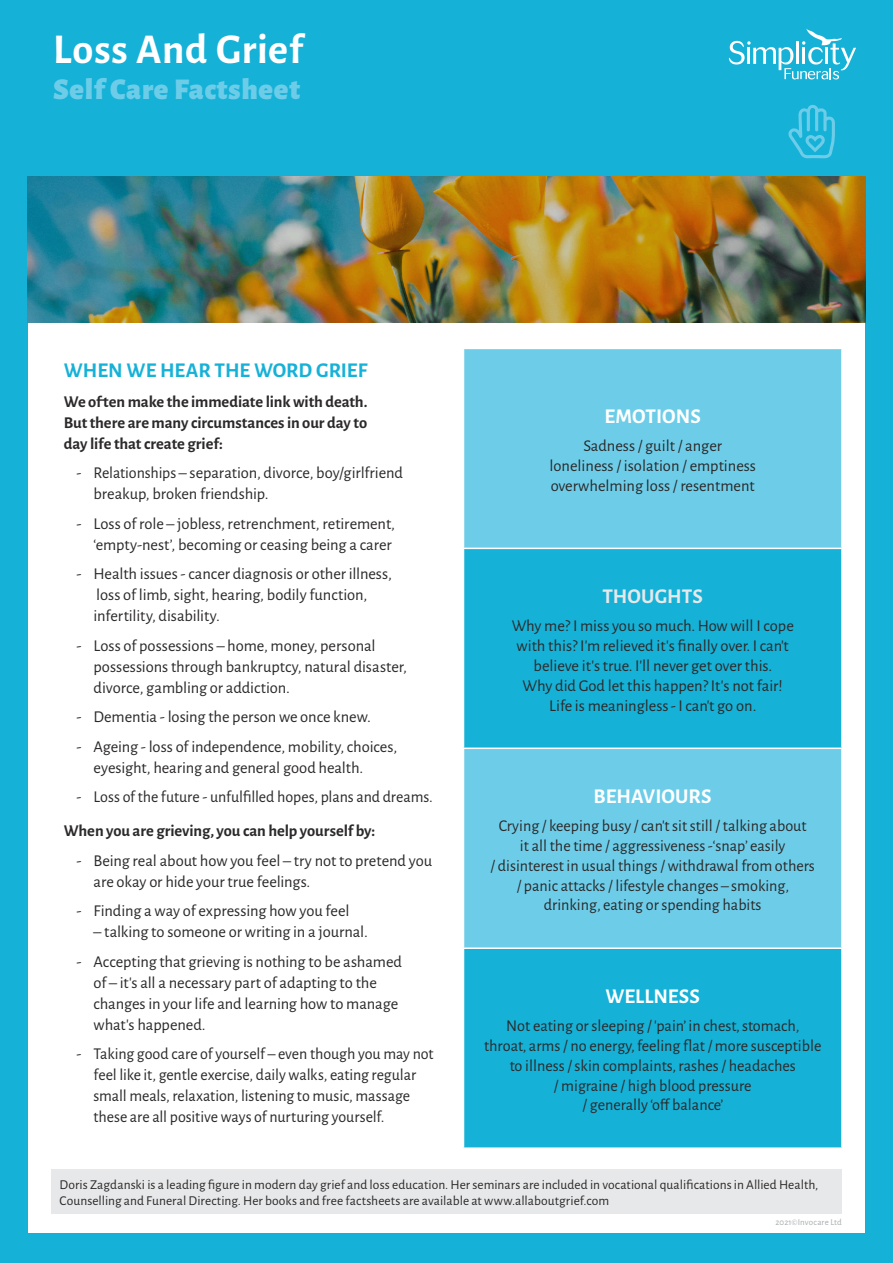
<style>
.page{position:relative;width:893px;height:1263px;background:#fff}
.page>*{position:absolute;margin:0;border:0;box-sizing:border-box;transform-origin:0 0}
.t1{font:700 42.45px "Alegreya Sans";letter-spacing:.015em;color:#fff}
.t2{font:900 30px "Alegreya Sans";letter-spacing:.025em;color:#6dcde9}
.t3{font:700 21px "Alegreya Sans";color:#fff}
.t4{font:700 21px "Alegreya Sans";letter-spacing:-.005em;color:#16b1d7}
.t5{font:700 21px "Alegreya Sans";color:#e7e8e9}
.t6{font:16.5px/21px "Alegreya Sans";color:#2b292a}
.t7{font:700 16.5px/21px "Alegreya Sans";letter-spacing:-.005em;color:#2b292a;text-align:justify}
.t8{font:13.5px/16.2px "Alegreya Sans";letter-spacing:.005em;color:#2b292a}
.t9{font:9px "Alegreya Sans";letter-spacing:.015em;color:#a9abad}
</style>
<div class="page">
<div style="left:0;top:0;width:893px;height:176px;background:#16b1d7"></div>
<svg style="left:788px;top:105px;width:47px;height:53px"></svg>
<svg style="left:729px;top:29px;width:127px;height:50px"></svg>
<div style="left:0;top:0;width:28px;height:1263px;background:#16b1d7"></div>
<div style="left:865px;top:0;width:28px;height:1263px;background:#16b1d7"></div>
<div style="left:0;top:1233px;width:893px;height:30px;background:#16b1d7"></div>
<img style="left:28px;top:176px;width:837px;height:146px">
<div style="left:51px;top:1170px;width:791px;height:44px;background:#e7e8e9"></div>
<div style="left:464px;top:349px;width:377px;height:199px;background:#6dcde9"></div>
<svg style="left:464px;top:549px;width:377px;height:598px;background:#33badd"></svg>
<hr style="left:463px;top:747px;width:380px;height:2px;background:#fff">
<hr style="left:463px;top:947px;width:380px;height:2px;background:#fff">
<h1 class="t1" style="left:53px;top:33px;width:251px">Loss And Grief</h1>
<h2 class="t2" style="left:53px;top:71px;width:249px">Self Care Factsheet</h2>
<p class="t4" style="left:64px;top:362px;width:305px">WHEN WE HEAR THE WORD GRIEF</p>
<p class="t7" style="left:64px;top:392px;width:305px">We often make the immediate link with death.<br>But there are many circumstances in our day to day life that create grief:</p>
<p class="t6" style="left:94px;top:463px;width:311px;text-indent:-17px">- Relationships – separation, divorce, boy/girlfriend breakup, broken friendship.</p>
<p class="t6" style="left:77px;top:514px;width:320px;text-align:right">- Loss of role – jobless, retrenchment, retirement, ‘empty-nest’, becoming or ceasing being a carer</p>
<p class="t6" style="left:94px;top:564px;width:300px;text-indent:-17px">- Health issues - cancer diagnosis or other illness, loss of limb, sight, hearing, bodily function, infertility, disability.</p>
<p class="t6" style="left:94px;top:636px;width:315px;text-indent:-17px">- Loss of possessions – home, money, personal possessions through bankruptcy, natural disaster, divorce, gambling or addiction.</p>
<p class="t6" style="left:77px;top:707px;width:296px">- Dementia - losing the person we once knew.</p>
<p class="t6" style="left:94px;top:737px;width:305px;text-indent:-17px">- Ageing - loss of independence, mobility, choices, eyesight, hearing and general good health.</p>
<p class="t6" style="left:77px;top:787px;width:358px">- Loss of the future - unfulfilled hopes, plans and dreams.</p>
<p class="t7" style="left:64px;top:821px;width:313px">When you are grieving, you can help yourself by:</p>
<p class="t6" style="left:94px;top:851px;width:340px;text-indent:-17px">- Being real about how you feel – try not to pretend you are okay or hide your true feelings.</p>
<p class="t6" style="left:77px;top:901px;width:275px">- Finding a way of expressing how you feel</p>
<p class="t6" style="left:94px;top:922px;width:276px">– talking to someone or writing in a journal.</p>
<p class="t6" style="left:94px;top:952px;width:310px;text-indent:-17px">- Accepting that grieving is nothing to be ashamed of – it's all a necessary part of adapting to the changes in your life and learning how to manage what's happened.</p>
<p class="t6" style="left:94px;top:1044px;width:342px;text-indent:-17px">- Taking good care of yourself – even though you may not feel like it, gentle exercise, daily walks, eating regular small meals, relaxation, listening to music, massage these are all positive ways of nurturing yourself.</p>
<p class="t3" style="left:604px;top:408px;width:98px">EMOTIONS</p>
<p class="t6" style="left:549px;top:437px;width:208px;line-height:19.8px;text-align:center">Sadness / guilt / anger loneliness / isolation / emptiness overwhelming loss / resentment</p>
<p class="t5" style="left:602px;top:588px;width:102px">THOUGHTS</p>
<p class="t6" style="left:512px;top:617px;width:284px;line-height:19.8px;text-align:center">Why me? I miss you so much. How will I cope with this? I'm relieved it's finally over. I can't believe it's true. I'll never get over this.<br>Why did God let this happen? It's not fair!<br>Life is meaningless - I can't go on.</p>
<p class="t3" style="left:594px;top:788px;width:120px">BEHAVIOURS</p>
<p class="t6" style="left:491px;top:817px;width:326px;line-height:19.8px;text-align:center">Crying / keeping busy / can't sit still / talking about<br>it all the time / aggressiveness -‘snap’ easily<br>/ disinterest in usual things / withdrawal from others / panic attacks / lifestyle changes – smoking, drinking, eating or spending habits</p>
<p class="t3" style="left:605px;top:988px;width:96px">WELLNESS</p>
<p class="t6" style="left:484px;top:1017px;width:339px;line-height:19.8px;text-align:center">Not eating or sleeping / 'pain’ in chest, stomach, throat, arms / no energy, feeling flat / more susceptible to illness / skin complaints, rashes / headaches<br>/ migraine / high blood pressure<br>/ generally ‘off balance’</p>
<p class="t8" style="left:60px;top:1177px;width:760px">Doris Zagdanski is a leading figure in modern day grief and loss education. Her seminars are included in vocational qualifications in Allied Health,<br>Counselling and Funeral Directing. Her books and free factsheets are available at www.allaboutgrief.com</p>
<p class="t9" style="left:775px;top:1219px;width:68px">2021©Invocare Ltd</p>
</div>
